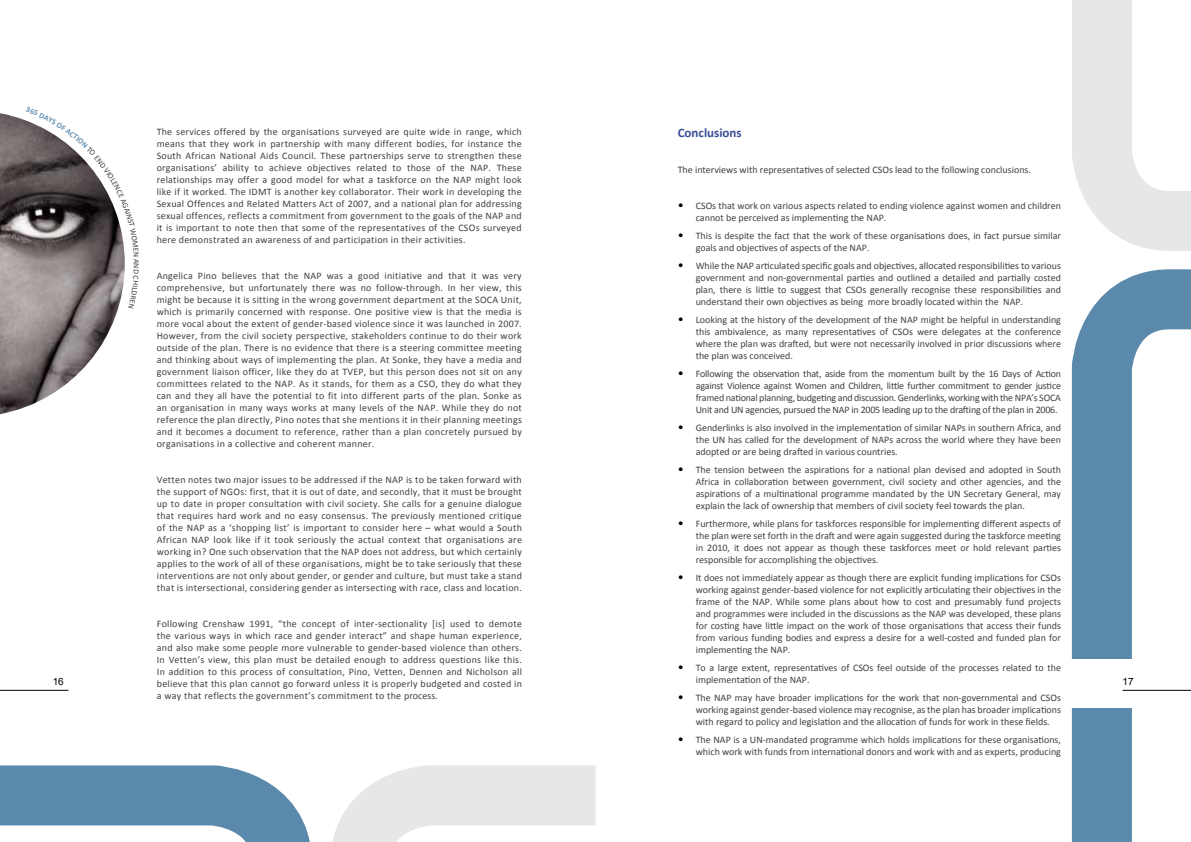
<style>
.page{position:relative;width:1191px;height:842px;background:#fff}
.page>*{position:absolute;margin:0;border:0;box-sizing:border-box;transform-origin:0 0}
.t1{font:700 13px "Calibri";color:#3b4d96}
.t2{font:10px/12px "Calibri";color:#414042;text-align:justify}
.t3{font:10px "Arial";color:#000}
.t4{font:8px "Calibri";color:#414042}
.s1{font-size:12px;color:#000}
</style>
<div class="page">
<svg style="left:1071px;top:281px;width:120px;height:561px"></svg>
<svg style="left:1072px;top:0;width:119px;height:281px"></svg>
<svg style="left:0;top:765px;width:596px;height:77px"></svg>
<div style="left:1071px;top:660px;width:120px;height:48px;background:#fff"></div>
<hr style="left:0;top:690px;width:68px;height:1px;background:#000">
<hr style="left:1122px;top:690px;width:69px;height:1px;background:#000">
<img style="left:0;top:113px;width:125px;height:301px">
<svg style="left:26px;top:113px;width:99px;height:150px"></svg>
<p class="t2" style="left:157px;top:125px;width:366px">The services offered by the organisations surveyed are quite wide in range, which means that they work in partnership with many different bodies, for instance the South African National Aids Council. These partnerships serve to strengthen these organisations’ ability to achieve objectives related to those of the NAP. These relationships may offer a good model for what a taskforce on the NAP might look like if it worked. The IDMT is another key collaborator. Their work in developing the Sexual Offences and Related Matters Act of 2007, and a national plan for addressing sexual offences, reflects a commitment from government to the goals of the NAP and it is important to note then that some of the representatives of the CSOs surveyed here demonstrated an awareness of and participation in their activities.</p>
<p class="t2" style="left:157px;top:269px;width:367px">Angelica Pino believes that the NAP was a good initiative and that it was very comprehensive, but unfortunately there was no follow-through. In her view, this might be because it is sitting in the wrong government department at the SOCA Unit, which is primarily concerned with response. One positive view is that the media is more vocal about the extent of gender-based violence since it was launched in 2007.<br>However, from the civil society perspective, stakeholders continue to do their work outside of the plan. There is no evidence that there is a steering committee meeting and thinking about ways of implementing the plan. At Sonke, they have a media and government liaison officer, like they do at TVEP, but this person does not sit on any committees related to the NAP. As it stands, for them as a CSO, they do what they can and they all have the potential to fit into different parts of the plan. Sonke as an organisation in many ways works at many levels of the NAP. While they do not reference the plan directly, Pino notes that she mentions it in their planning meetings and it becomes a document to reference, rather than a plan concretely pursued by organisations in a collective and coherent manner.</p>
<p class="t2" style="left:157px;top:473px;width:367px">Vetten notes two major issues to be addressed if the NAP is to be taken forward with the support of NGOs: first, that it is out of date, and secondly, that it must be brought up to date in proper consultation with civil society. She calls for a genuine dialogue that requires hard work and no easy consensus. The previously mentioned critique of the NAP as a ‘shopping list’ is important to consider here – what would a South African NAP look like if it took seriously the actual context that organisations are working in? One such observation that the NAP does not address, but which certainly applies to the work of all of these organisations, might be to take seriously that these interventions are not only about gender, or gender and culture, but must take a stand that is intersectional, considering gender as intersecting with race, class and location.</p>
<p class="t2" style="left:157px;top:617px;width:366px">Following Crenshaw 1991, “the concept of inter-sectionality [is] used to demote the various ways in which race and gender interact” and shape human experience, and also make some people more vulnerable to gender-based violence than others.<br>In Vetten’s view, this plan must be detailed enough to address questions like this.<br>In addition to this process of consultation, Pino, Vetten, Dennen and Nicholson all believe that this plan cannot go forward unless it is properly budgeted and costed in a way that reflects the government’s commitment to the process.</p>
<h1 class="t1" style="left:677px;top:125px;width:66px">Conclusions</h1>
<p class="t2" style="left:677px;top:164px;width:355px">The interviews with representatives of selected CSOs lead to the following conclusions.</p>
<p class="t2" style="left:695px;top:200px;width:367px;text-indent:-18px"><span class="s1">•</span> CSOs that work on various aspects related to ending violence against women and children cannot be perceived as implementing the NAP.</p>
<p class="t2" style="left:695px;top:230px;width:367px;text-indent:-18px"><span class="s1">•</span> This is despite the fact that the work of these organisations does, in fact pursue similar goals and objectives of aspects of the NAP.</p>
<p class="t2" style="left:695px;top:260px;width:367px;text-indent:-18px"><span class="s1">•</span> While the NAP articulated specific goals and objectives, allocated responsibilities to various government and non-governmental parties and outlined a detailed and partially costed plan, there is little to suggest that CSOs generally recognise these responsibilities and understand their own objectives as being more broadly located within the NAP.</p>
<p class="t2" style="left:695px;top:314px;width:367px;text-indent:-18px"><span class="s1">•</span> Looking at the history of the development of the NAP might be helpful in understanding this ambivalence, as many representatives of CSOs were delegates at the conference where the plan was drafted, but were not necessarily involved in prior discussions where the plan was conceived.</p>
<p class="t2" style="left:695px;top:368px;width:367px;text-indent:-18px"><span class="s1">•</span> Following the observation that, aside from the momentum built by the 16 Days of Action against Violence against Women and Children, little further commitment to gender justice framed national planning, budgeting and discussion. Genderlinks, working with the NPA’s SOCA Unit and UN agencies, pursued the NAP in 2005 leading up to the drafting of the plan in 2006.</p>
<p class="t2" style="left:695px;top:422px;width:367px;text-indent:-18px"><span class="s1">•</span> Genderlinks is also involved in the implementation of similar NAPs in southern Africa, and the UN has called for the development of NAPs across the world where they have been adopted or are being drafted in various countries.</p>
<p class="t2" style="left:695px;top:464px;width:367px;text-indent:-18px"><span class="s1">•</span> The tension between the aspirations for a national plan devised and adopted in South Africa in collaboration between government, civil society and other agencies, and the aspirations of a multinational programme mandated by the UN Secretary General, may explain the lack of ownership that members of civil society feel towards the plan.</p>
<p class="t2" style="left:695px;top:518px;width:367px;text-indent:-18px"><span class="s1">•</span> Furthermore, while plans for taskforces responsible for implementing different aspects of the plan were set forth in the draft and were again suggested during the taskforce meeting in 2010, it does not appear as though these taskforces meet or hold relevant parties responsible for accomplishing the objectives.</p>
<p class="t2" style="left:695px;top:572px;width:367px;text-indent:-18px"><span class="s1">•</span> It does not immediately appear as though there are explicit funding implications for CSOs working against gender-based violence for not explicitly articulating their objectives in the frame of the NAP. While some plans about how to cost and presumably fund projects and programmes were included in the discussions as the NAP was developed, these plans for costing have little impact on the work of those organisations that access their funds from various funding bodies and express a desire for a well-costed and funded plan for implementing the NAP.</p>
<p class="t2" style="left:695px;top:662px;width:367px;text-indent:-18px"><span class="s1">•</span> To a large extent, representatives of CSOs feel outside of the processes related to the implementation of the NAP.</p>
<p class="t2" style="left:695px;top:692px;width:367px;text-indent:-18px"><span class="s1">•</span> The NAP may have broader implications for the work that non-governmental and CSOs working against gender-based violence may recognise, as the plan has broader implications with regard to policy and legislation and the allocation of funds for work in these fields.</p>
<p class="t2" style="left:677px;top:734px;width:385px;text-align:right"><span class="s1">•</span> The NAP is a UN-mandated programme which holds implications for these organisations, which work with funds from international donors and work with and as experts, producing</p>
<p class="t4" style="left:142px;top:263px;width:7px;rotate:90deg">N</p>
<p class="t3" style="left:53px;top:676px;width:13px">16</p>
<p class="t3" style="left:1122px;top:676px;width:13px">17</p>
</div>
